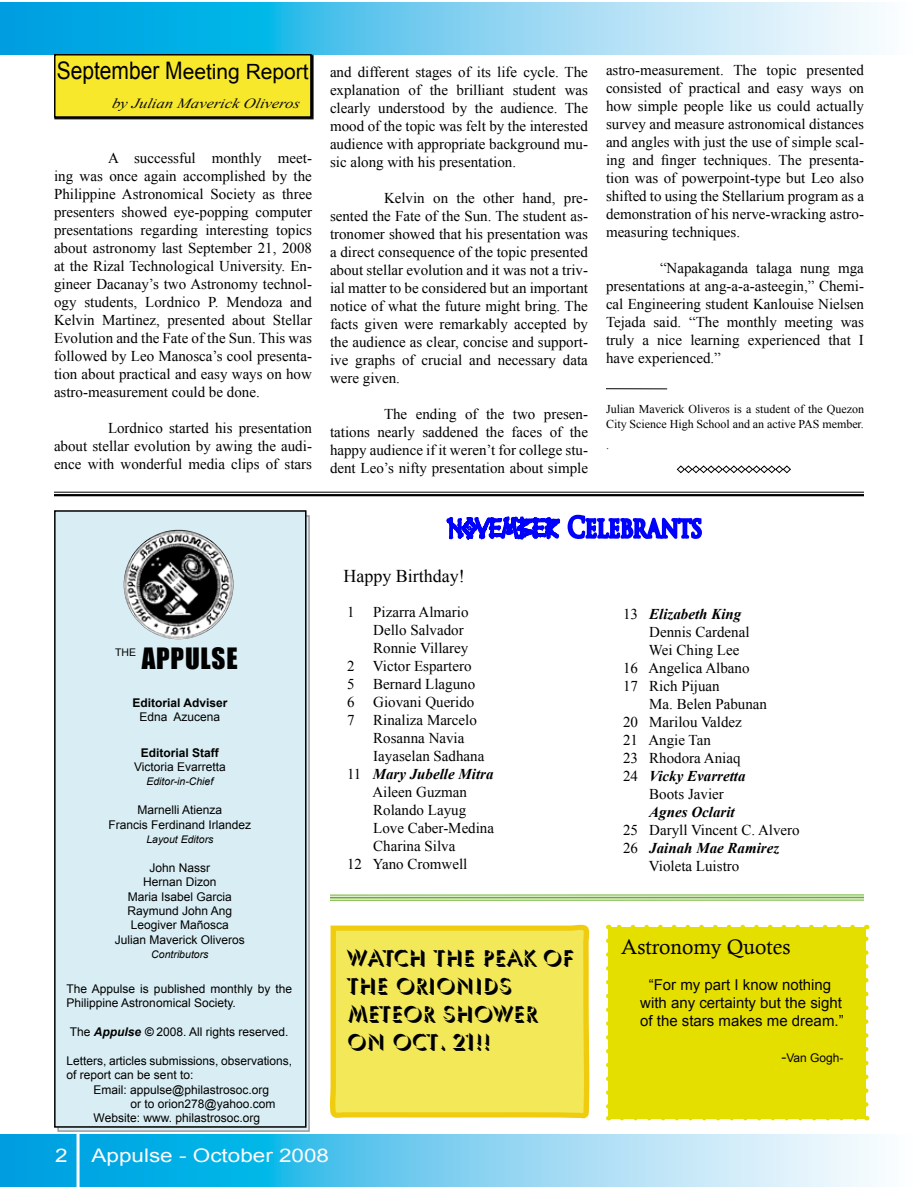
<style>
.page{position:relative;width:918px;height:1188px;background:#fff}
.page>*{position:absolute;margin:0;border:0;box-sizing:border-box;transform-origin:0 0}
.t1{font:27px "Impact";letter-spacing:.03em;color:#000}
.t2{font:23.25px/27.9px "Umbra BT";color:#000;scale:1.04 1}
.t3{font:21px "Arial";color:#000}
.t4{font:21px "Calisto";color:#040203}
.t5{font:18.75px "Arial";color:#fefafc;scale:1.2 1}
.t6{font:18px "Times New Roman";color:#000}
.t7{font:15px/18px "Times New Roman";color:#000;text-align:justify}
.t8{font:italic 700 15px "Times New Roman";color:#000}
.t9{font:15px/18px "Arial";color:#040203;text-align:center}
.t10{font:italic 13.95px "Times New Roman";color:#0c0c0d;scale:1.18 1}
.t11{font:12px/14.4px "Arial";color:#000;text-align:center}
.t12{font:12px/14.4px "Times New Roman";color:#000}
.t13{font:700 12px "Arial";color:#000}
.t14{font:12px "Arial";color:#040203}
.t15{font:italic 10.5px "Arial";color:#000}
.t16{font:10.5px "Arial";color:#000}
.s1{font-size:24.15px}
.s2{font-weight:700;font-style:italic}
.s3{font-weight:400;font-style:normal}
.s4{font-size:15px}
</style>
<div class="page">
<svg style="left:0;top:2px;width:877px;height:53px;background:#6accef"></svg>
<div style="left:55px;top:511px;width:251px;height:616px;background:#d9eef4"></div>
<div style="left:54px;top:510px;width:253px;height:618px;border:2px solid #000"></div>
<img style="left:124px;top:530px;width:110px;height:109px;border-radius:50%">
<svg style="left:0;top:1134px;width:877px;height:53px;background:#64caee"></svg>
<hr style="left:77px;top:1134px;width:3px;height:54px;background:#fff">
<svg style="left:45px;top:49px;width:269px;height:71px"></svg>
<div style="left:55px;top:55px;width:256px;height:62px;background:#f8e82c"></div>
<div style="left:54px;top:54px;width:258px;height:64px;border:2px solid #000"></div>
<hr style="left:54px;top:492px;width:810px;height:1px;background:#000">
<hr style="left:54px;top:494px;width:810px;height:2px;background:#000">
<svg style="left:328px;top:2px;width:266px;height:1185px"></svg>
<svg style="left:676px;top:465px;width:115px;height:9px"></svg>
<svg style="left:445px;top:481px;width:259px;height:364px"></svg>
<hr style="left:606px;top:388px;width:61px;height:1px;background:#000">
<div style="left:608px;top:927px;width:258px;height:191px;background:#e5df00"></div>
<svg style="left:622px;top:1118px;width:237px;height:2px"></svg>
<svg style="left:617px;top:925px;width:236px;height:2px"></svg>
<svg style="left:606px;top:941px;width:4px;height:179px"></svg>
<svg style="left:864px;top:925px;width:4px;height:180px"></svg>
<hr style="left:330px;top:895px;width:534px;height:1px;background:#67af23">
<hr style="left:330px;top:897px;width:534px;height:2px;background:#67af23">
<hr style="left:330px;top:900px;width:534px;height:1px;background:#67af23">
<h3 class="t3" style="left:57px;top:58px;width:254px"><span class="s1">September M</span>eeting Report</h3>
<p class="t10" style="left:112px;top:94px;width:163px">by Julian Maverick Oliveros</p>
<p class="t7" style="left:54px;top:149px;width:260px;text-indent:54px">A successful monthly meet&shy;ing was once again accomplished by the Philippine Astronomical Society as three presenters showed eye-popping computer presentations regarding interesting topics about astronomy last September 21, 2008 at the Rizal Technological University. En&shy;gineer Dacanay’s two Astronomy technol&shy;ogy students, Lordnico P. Mendoza and Kelvin Martinez, presented about Stellar Evolution and the Fate of the Sun. This was followed by Leo Manosca’s cool presenta&shy;tion about practical and easy ways on how astro-measurement could be done.</p>
<p class="t7" style="left:54px;top:419px;width:259px;text-indent:54px">Lordnico started his presentation about stellar evolution by awing the audi&shy;ence with wonderful media clips of stars</p>
<p class="t7" style="left:330px;top:62px;width:260px">and different stages of its life cycle. The explanation of the brilliant student was clearly understood by the audience. The mood of the topic was felt by the interested audience with appropriate background mu&shy;sic along with his presentation.</p>
<p class="t7" style="left:330px;top:188px;width:260px;text-indent:54px">Kelvin on the other hand, pre&shy;sented the Fate of the Sun. The student as&shy;tronomer showed that his presentation was a direct consequence of the topic presented about stellar evolution and it was not a triv&shy;ial matter to be considered but an important notice of what the future might bring. The facts given were remarkably accepted by the audience as clear, concise and support&shy;ive graphs of crucial and necessary data were given.</p>
<p class="t7" style="left:330px;top:404px;width:259px;text-indent:54px">The ending of the two presen&shy;tations nearly saddened the faces of the happy audience if it weren’t for college stu&shy;dent Leo’s nifty presentation about simple</p>
<p class="t7" style="left:606px;top:61px;width:260px">astro-measurement. The topic presented consisted of practical and easy ways on how simple people like us could actually survey and measure astronomical distances and angles with just the use of simple scal&shy;ing and finger techniques. The presenta&shy;tion was of powerpoint-type but Leo also shifted to using the Stellarium program as a demonstration of his nerve-wracking astro&shy;measuring techniques.</p>
<p class="t7" style="left:606px;top:259px;width:259px;text-indent:54px">“Napakaganda talaga nung mga presentations at ang-a-a-asteegin,” Chemi&shy;cal Engineering student Kanlouise Nielsen Tejada said. “The monthly meeting was truly a nice learning experienced that I have experienced.”</p>
<p class="t12" style="left:606px;top:402px;width:260px">Julian Maverick Oliveros is a student of the Quezon<br>City Science High School and an active PAS member.</p>
<p class="t12" style="left:606px;top:438px;width:4px">.</p>
<h1 class="t1" style="left:142px;top:637px;width:97px">APPULSE</h1>
<p class="t16" style="left:115px;top:645px;width:22px">THE</p>
<p class="t13" style="left:132px;top:695px;width:96px">Editorial Adviser</p>
<p class="t11" style="left:140px;top:710px;width:82px">Edna Azucena</p>
<p class="t13" style="left:141px;top:745px;width:80px">Editorial Staff</p>
<p class="t11" style="left:134px;top:760px;width:93px">Victoria Evarretta</p>
<p class="t15" style="left:146px;top:775px;width:68px">Editor-in-Chief</p>
<p class="t11" style="left:109px;top:803px;width:144px">Marnelli Atienza<br>Francis Ferdinand Irlandez</p>
<p class="t15" style="left:146px;top:833px;width:69px">Layout Editors</p>
<p class="t11" style="left:115px;top:861px;width:132px">John Nassr<br>Hernan Dizon<br>Maria Isabel Garcia<br>Raymund John Ang<br>Leogiver Mañosca<br>Julian Maverick Oliveros</p>
<p class="t15" style="left:151px;top:948px;width:59px">Contributors</p>
<p class="t11" style="left:67px;top:981px;width:227px;text-align:left">The Appulse is published monthly by the<br>Philippine Astronomical Society.</p>
<p class="t11" style="left:70px;top:1025px;width:220px">The <span class="s2">Appulse ©</span> 2008. All rights reserved.</p>
<p class="t11" style="left:67px;top:1053px;width:227px">Letters, articles submissions, observations,</p>
<p class="t11" style="left:67px;top:1068px;width:128px">of report can be sent to:</p>
<p class="t11" style="left:94px;top:1082px;width:177px">Email: appulse@philastrosoc.org</p>
<p class="t11" style="left:131px;top:1097px;width:146px">or to orion278@yahoo.com</p>
<p class="t11" style="left:94px;top:1111px;width:168px">Website: www. philastrosoc.org</p>
<p class="t5" style="left:55px;top:1143px;width:12px">2</p>
<p class="t5" style="left:92px;top:1143px;width:200px">Appulse - October 2008</p>
<p class="t6" style="left:344px;top:564px;width:123px">Happy Birthday!</p>
<p class="t7" style="left:347px;top:602px;width:9px">1</p>
<p class="t7" style="left:373px;top:602px;width:97px">Pizarra Almario</p>
<p class="t7" style="left:373px;top:620px;width:92px">Dello Salvador</p>
<p class="t7" style="left:373px;top:638px;width:97px">Ronnie Villarey</p>
<p class="t7" style="left:347px;top:656px;width:126px">2 Victor Espartero</p>
<p class="t7" style="left:347px;top:674px;width:9px">5</p>
<p class="t7" style="left:373px;top:674px;width:104px">Bernard Llaguno</p>
<p class="t7" style="left:347px;top:692px;width:9px">6</p>
<p class="t7" style="left:373px;top:692px;width:103px">Giovani Querido</p>
<p class="t7" style="left:347px;top:710px;width:9px">7</p>
<p class="t7" style="left:373px;top:710px;width:105px">Rinaliza Marcelo</p>
<p class="t7" style="left:373px;top:728px;width:93px">Rosanna Navia</p>
<p class="t7" style="left:373px;top:746px;width:113px">Iayaselan Sadhana</p>
<p class="t8" style="left:347px;top:763px;width:148px"><span class="s3">11</span> Mary Jubelle Mitra</p>
<p class="t7" style="left:372px;top:782px;width:96px">Aileen Guzman</p>
<p class="t7" style="left:373px;top:800px;width:94px">Rolando Layug</p>
<p class="t7" style="left:373px;top:818px;width:122px">Love Caber-Medina</p>
<p class="t7" style="left:373px;top:836px;width:84px">Charina Silva</p>
<p class="t7" style="left:347px;top:854px;width:122px">12 Yano Cromwell</p>
<h2 class="t2" style="left:347px;top:944px;width:220px">WATCH THE PEAK OF<br>THE ORIONIDS<br>METEOR SHOWER<br>ON OCT. 21!!</h2>
<p class="t8" style="left:623px;top:604px;width:120px"><span class="s3">13</span> Elizabeth King</p>
<p class="t7" style="left:649px;top:623px;width:102px">Dennis Cardenal</p>
<p class="t7" style="left:649px;top:641px;width:92px">Wei Ching Lee</p>
<p class="t7" style="left:623px;top:659px;width:128px">16 Angelica Albano</p>
<p class="t7" style="left:623px;top:677px;width:98px">17 Rich Pijuan</p>
<p class="t7" style="left:649px;top:695px;width:119px">Ma. Belen Pabunan</p>
<p class="t7" style="left:623px;top:713px;width:120px">20 Marilou Valdez</p>
<p class="t7" style="left:623px;top:731px;width:89px">21 Angie Tan</p>
<p class="t7" style="left:623px;top:749px;width:119px">23 Rhodora Aniaq</p>
<p class="t8" style="left:623px;top:766px;width:124px"><span class="s3">24</span> Vicky Evarretta</p>
<p class="t7" style="left:649px;top:785px;width:76px">Boots Javier</p>
<p class="t8" style="left:649px;top:802px;width:87px">Agnes Oclarit</p>
<p class="t7" style="left:623px;top:821px;width:178px">25 Daryll Vincent C. Alvero</p>
<p class="t8" style="left:623px;top:838px;width:158px"><span class="s3">26</span> Jainah Mae Ramirez</p>
<p class="t7" style="left:649px;top:857px;width:92px">Violeta Luistro</p>
<h3 class="t4" style="left:621px;top:935px;width:171px">Astronomy Quotes</h3>
<p class="t9" style="left:640px;top:976px;width:205px">“For my part I know nothing with any certainty but the sight of the stars makes me dream.”</p>
<p class="t14" style="left:781px;top:1050px;width:64px"><span class="s4">-</span>Van Gogh-</p>
</div>
